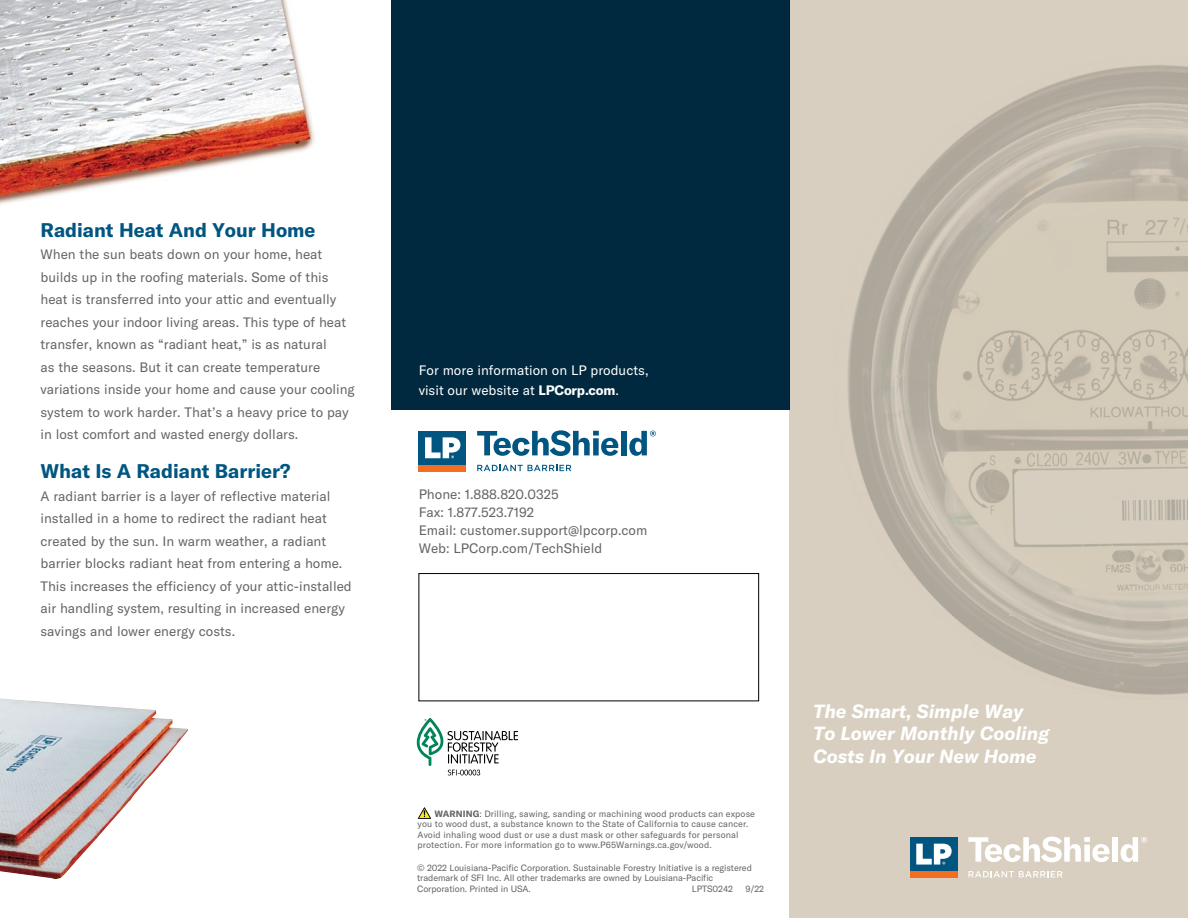
<style>
.page{position:relative;width:1188px;height:918px;background:#fff}
.page>*{position:absolute;margin:0;border:0;box-sizing:border-box;transform-origin:0 0}
.t1{font:700 19.5px "GT America";color:#005581}
.t2{font:italic 700 18.75px/22.6px "GT America";color:#fff}
.t3{font:13.5px/22.5px "GT America";color:#636466}
.t4{font:13.5px/19.5px "GT America";color:#fff}
.t5{font:9px/10.5px "GT America";letter-spacing:.005em;color:#636466}
.s1{font-weight:700}
</style>
<div class="page">
<img style="left:0;top:0;width:315px;height:205px">
<div style="left:391px;top:0;width:398px;height:410px;background:#00283e"></div>
<svg style="left:417px;top:718px;width:101px;height:57px"></svg>
<div style="left:419px;top:573px;width:340px;height:128px;border:1px solid #000"></div>
<img style="left:0;top:698px;width:76px;height:181px">
<svg style="left:789px;top:0;width:399px;height:918px;background:#cec5b6"></svg>
<div style="left:910px;top:837px;width:47px;height:34px;background:#005581"></div>
<div style="left:910px;top:871px;width:47px;height:7px;background:#f36e21"></div>
<svg style="left:916px;top:844px;width:36px;height:21px"></svg>
<svg style="left:968px;top:837px;width:142px;height:25px"></svg>
<div style="left:1112px;top:837px;width:6px;height:25px;background:#fff"></div>
<svg style="left:1121px;top:837px;width:26px;height:25px"></svg>
<svg style="left:968px;top:871px;width:95px;height:6px"></svg>
<div style="left:419px;top:431px;width:47px;height:34px;background:#005581"></div>
<div style="left:419px;top:465px;width:47px;height:6px;background:#f36e21"></div>
<svg style="left:425px;top:437px;width:35px;height:21px"></svg>
<svg style="left:477px;top:430px;width:141px;height:26px"></svg>
<div style="left:621px;top:431px;width:6px;height:24px;background:#005581"></div>
<svg style="left:629px;top:431px;width:27px;height:25px"></svg>
<svg style="left:477px;top:465px;width:94px;height:6px"></svg>
<svg style="left:418px;top:807px;width:13px;height:12px"></svg>
<h1 class="t1" style="left:40px;top:218px;width:277px">Radiant Heat And Your Home</h1>
<p class="t3" style="left:40px;top:243px;width:316px">When the sun beats down on your home, heat builds up in the roofing materials. Some of this heat is transferred into your attic and eventually reaches your indoor living areas. This type of heat transfer, known as “radiant heat,” is as natural<br>as the seasons. But it can create temperature variations inside your home and cause your cooling system to work harder. That’s a heavy price to pay in lost comfort and wasted energy dollars.</p>
<h1 class="t1" style="left:40px;top:459px;width:252px">What Is A Radiant Barrier?</h1>
<p class="t3" style="left:40px;top:485px;width:313px">A radiant barrier is a layer of reflective material installed in a home to redirect the radiant heat created by the sun. In warm weather, a radiant barrier blocks radiant heat from entering a home.<br>This increases the efficiency of your attic-installed air handling system, resulting in increased energy savings and lower energy costs.</p>
<p class="t3" style="left:419px;top:485px;width:230px;line-height:18px">Phone: 1.888.820.0325<br>Fax: 1.877.523.7192<br>Email: customer.support@lpcorp.com<br>Web: LPCorp.com/TechShield</p>
<p class="t4" style="left:419px;top:361px;width:231px">For more information on LP products, visit our website at <span class="s1">LPCorp.com</span>.</p>
<p class="t5" style="left:418px;top:808px;width:339px;text-indent:17px"><span class="s1">WARNING</span>: Drilling, sawing, sanding or machining wood products can expose you to wood dust, a substance known to the State of California to cause cancer.<br>Avoid inhaling wood dust or use a dust mask or other safeguards for personal protection. For more information go to www.P65Warnings.ca.gov/wood.</p>
<p class="t5" style="left:417px;top:862px;width:336px">© 2022 Louisiana-Pacific Corporation. Sustainable Forestry Initiative is a registered trademark of SFI Inc. All other trademarks are owned by Louisiana-Pacific<br>Corporation. Printed in USA.</p>
<p class="t5" style="left:692px;top:883px;width:43px">LPTS0242</p>
<p class="t5" style="left:745px;top:883px;width:20px">9/22</p>
<h2 class="t2" style="left:813px;top:700px;width:237px">The Smart, Simple Way<br>To Lower Monthly Cooling<br>Costs In Your New Home</h2>
</div>
